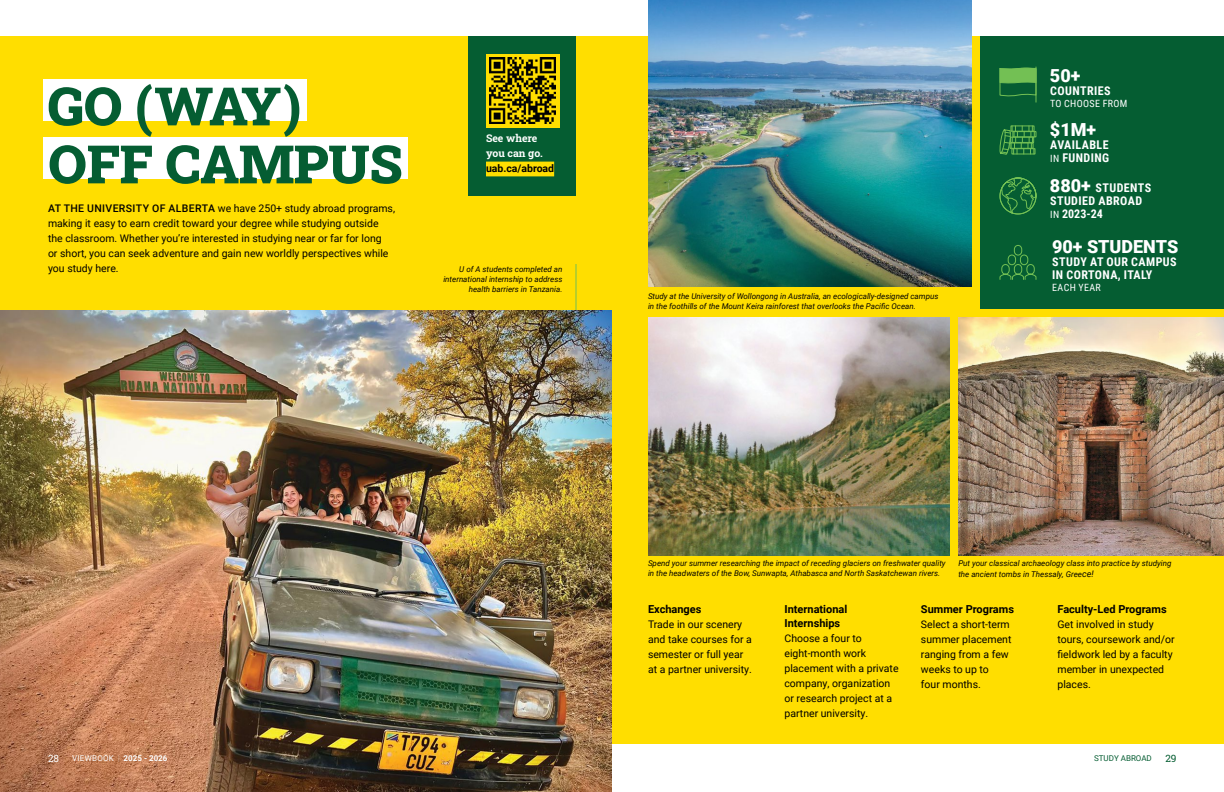
<style>
.page{position:relative;width:1224px;height:792px;background:#fff}
.page>*{position:absolute;margin:0;border:0;box-sizing:border-box;transform-origin:0 0}
.t1{font:900 53px/58px "Roboto Slab";color:#055d32}
.t2{font:900 18px "Roboto";color:#fff}
.t3{font:700 12px/13px "Roboto Condensed";letter-spacing:.035em;color:#fff}
.t4{font:700 11px/13.2px "Roboto";color:#000}
.t5{font:10.5px/15px "Roboto";color:#000}
.t6{font:700 10.5px/15px "Roboto Slab";color:#fff}
.t7{font:700 10.5px "Roboto";color:#000}
.t8{font:10px "Roboto Condensed";letter-spacing:.035em;color:#fff}
.t9{font:10px "Roboto Slab";color:#fff}
.t10{font:10px "Roboto Slab";color:#055d32}
.t11{font:italic 8px/10px "Roboto";color:#000}
.t12{font:700 8px "Roboto";color:#fff}
.t13{font:8px "Roboto";color:#055d32}
.s1{font-weight:500}
.s2{font-weight:400;font-size:10px}
.s3{font-family:"Roboto";font-weight:900;font-size:18px}
.s4{font-size:9px}
.s5{font-weight:400}
.s6{font-weight:100}
</style>
<div class="page">
<div style="left:612px;top:36px;width:612px;height:708px;background:#ffde00"></div>
<div style="left:980px;top:36px;width:244px;height:273px;background:#055d32"></div>
<div style="left:0;top:36px;width:612px;height:282px;background:#ffde00"></div>
<div style="left:44px;top:79px;width:263px;height:41px;background:#fff"></div>
<div style="left:44px;top:137px;width:364px;height:41px;background:#fff"></div>
<img style="left:648px;top:318px;width:301px;height:238px">
<img style="left:958px;top:318px;width:266px;height:238px">
<img style="left:648px;top:0;width:323px;height:286px">
<svg style="left:1001px;top:179px;width:35px;height:35px"></svg>
<div style="left:999px;top:177px;width:37px;height:37px;border:1px solid #73c054;border-radius:50%"></div>
<svg style="left:999px;top:245px;width:37px;height:35px"></svg>
<svg style="left:999px;top:67px;width:36px;height:30px"></svg>
<hr style="left:1035px;top:67px;width:1px;height:35px;background:#73c054">
<div style="left:1012px;top:131px;width:24px;height:6px;border:1px solid #73c054"></div>
<div style="left:1011px;top:148px;width:25px;height:6px;border:1px solid #73c054"></div>
<div style="left:1010px;top:125px;width:25px;height:7px;border:1px solid #73c054"></div>
<svg style="left:999px;top:126px;width:36px;height:29px"></svg>
<hr style="left:576px;top:264px;width:1px;height:51px;background:#73c054">
<img style="left:0;top:310px;width:612px;height:482px">
<div style="left:468px;top:36px;width:108px;height:160px;background:#055d32"></div>
<div style="left:486px;top:162px;width:68px;height:14px;background:#ffde00"></div>
<div style="left:486px;top:54px;width:73px;height:73px;background:linear-gradient(to right,#ffde00,#ffde00)"></div>
<img style="left:490px;top:58px;width:65px;height:65px">
<h1 class="t1" style="left:48px;top:76px;width:356px">GO (WAY)<br>OFF CAMPUS</h1>
<p class="t5" style="left:48px;top:201px;width:349px"><span class="s1">AT THE UNIVERSITY OF ALBERTA</span> we have 250+ study abroad programs, making it easy to earn credit toward your degree while studying outside the classroom. Whether you’re interested in studying near or far for long<br>or short, you can seek adventure and gain new worldly perspectives while you study here.</p>
<p class="t6" style="left:486px;top:130px;width:58px">See where you can go.</p>
<p class="t7" style="left:486px;top:161px;width:70px">uab.ca/abroad</p>
<p class="t11" style="left:443px;top:264px;width:121px;text-align:right">U of A students completed an international internship to address health barriers in Tanzania.</p>
<p class="t11" style="left:648px;top:291px;width:292px">Study at the University of Wollongong in Australia, an ecologically-designed campus in the foothills of the Mount Keira rainforest that overlooks the Pacific Ocean.</p>
<h2 class="t2" style="left:1050px;top:63px;width:32px">50+</h2>
<p class="t3" style="left:1050px;top:83px;width:62px">COUNTRIES</p>
<p class="t8" style="left:1050px;top:96px;width:79px">TO CHOOSE FROM</p>
<h2 class="t2" style="left:1050px;top:117px;width:48px">$1M+</h2>
<p class="t3" style="left:1050px;top:138px;width:61px">AVAILABLE<br><span class="s2">IN</span> FUNDING</p>
<p class="t3" style="left:1050px;top:181px;width:103px"><span class="s3">880+</span> STUDENTS<br>STUDIED ABROAD<br><span class="s2">IN</span> 2023-24</p>
<h2 class="t2" style="left:1052px;top:234px;width:128px">90+ STUDENTS</h2>
<p class="t3" style="left:1052px;top:255px;width:126px">STUDY AT OUR CAMPUS<br>IN CORTONA, ITALY</p>
<p class="t8" style="left:1052px;top:280px;width:50px">EACH YEAR</p>
<p class="t11" style="left:648px;top:558px;width:299px">Spend your summer researching the impact of receding glaciers on freshwater quality in the headwaters of the Bow, Sunwapta, Athabasca and North Saskatchewan rivers.</p>
<p class="t11" style="left:958px;top:557px;width:215px;line-height:11px">Put your classical archaeology class into practice by studying the ancient tombs in Thessaly, Gree<span class="s4">ce!</span></p>
<p class="t4" style="left:648px;top:603px;width:55px">Exchanges</p>
<p class="t5" style="left:648px;top:617px;width:105px">Trade in our scenery and take courses for a semester or full year at a partner university.</p>
<p class="t4" style="left:784px;top:603px;width:64px">International<br>Internships</p>
<p class="t5" style="left:784px;top:630px;width:116px">Choose a four to eight-month work placement with a private company, organization or research project at a partner university.</p>
<p class="t4" style="left:921px;top:603px;width:95px">Summer Programs</p>
<p class="t5" style="left:921px;top:617px;width:92px">Select a short-term summer placement ranging from a few weeks to up to<br>four months.</p>
<p class="t4" style="left:1057px;top:603px;width:111px">Faculty-Led Programs</p>
<p class="t5" style="left:1057px;top:617px;width:119px">Get involved in study tours, coursework and/or fieldwork led by a faculty member in unexpected places.</p>
<p class="t9" style="left:48px;top:752px;width:13px">28</p>
<p class="t12" style="left:72px;top:753px;width:97px"><span class="s5">VIEWBOOK</span> <span class="s6">|</span> 2025 - 2026</p>
<p class="t13" style="left:1094px;top:753px;width:59px">STUDY ABROAD</p>
<p class="t10" style="left:1165px;top:752px;width:13px">29</p>
</div>
